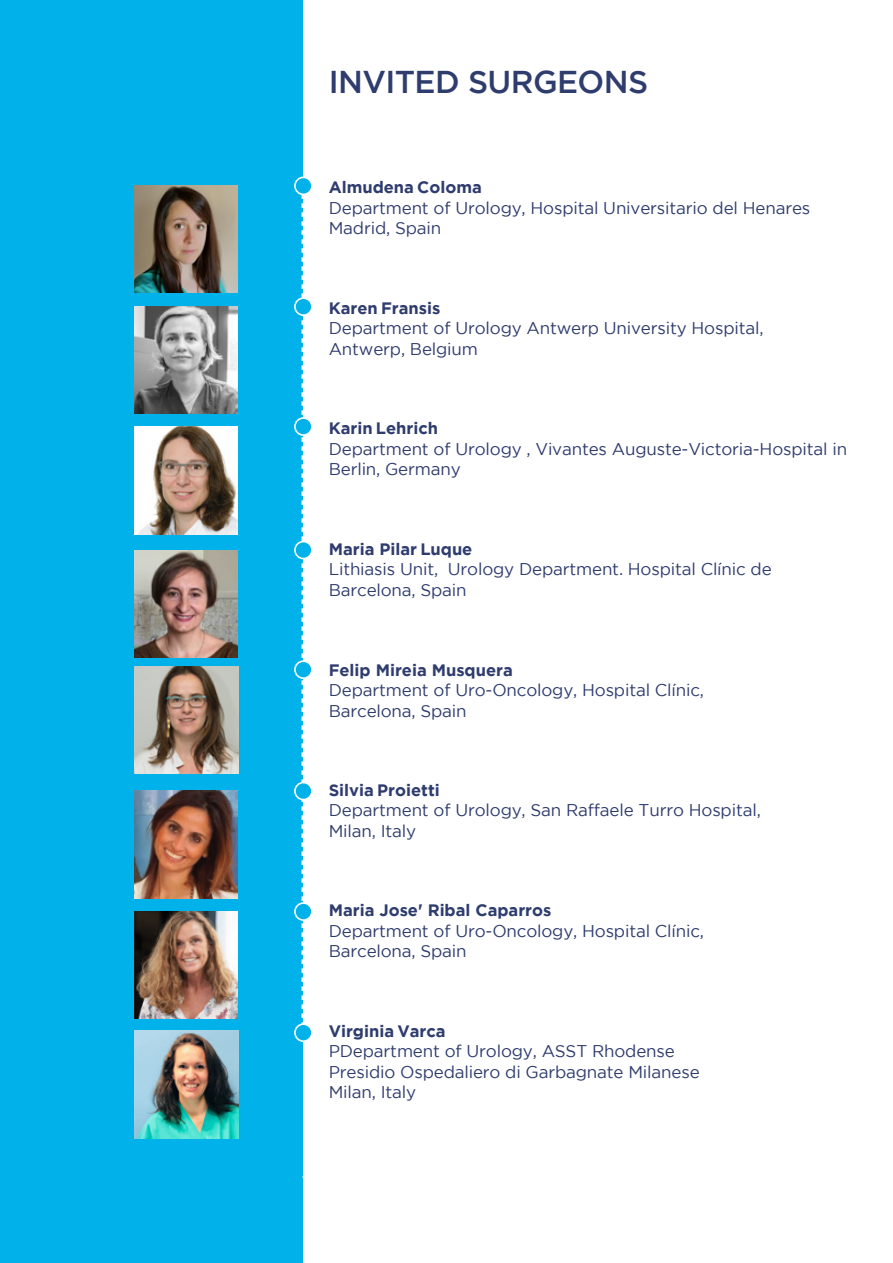
<style>
.page{position:relative;width:893px;height:1263px;background:#fff}
.page>*{position:absolute;margin:0;border:0;box-sizing:border-box;transform-origin:0 0}
.t1{font:500 31.5px "Gotham";letter-spacing:-.02em;color:#2e3c6e}
.t2{font:16.95px/20.4px "Gotham";letter-spacing:-.01em;color:#2e3c6e}
.t3{font:700 16.5px "Gotham";color:#2e3c6e}
</style>
<div class="page">
<div style="left:0;top:0;width:303px;height:1263px;background:#00b2e9"></div>
<svg style="left:301px;top:195px;width:2px;height:828px"></svg>
<div style="left:295px;top:177px;width:17px;height:17px;background:#00b2e9;border-radius:50%"></div>
<div style="left:294px;top:177px;width:19px;height:18px;border:2px solid #fff;border-radius:50%"></div>
<div style="left:295px;top:298px;width:17px;height:17px;background:#00b2e9;border-radius:50%"></div>
<div style="left:294px;top:297px;width:19px;height:19px;border:2px solid #fff;border-radius:50%"></div>
<div style="left:295px;top:418px;width:17px;height:17px;background:#00b2e9;border-radius:50%"></div>
<div style="left:294px;top:417px;width:19px;height:19px;border:2px solid #fff;border-radius:50%"></div>
<div style="left:295px;top:542px;width:17px;height:16px;background:#00b2e9;border-radius:50%"></div>
<div style="left:294px;top:541px;width:19px;height:18px;border:2px solid #fff;border-radius:50%"></div>
<div style="left:295px;top:661px;width:17px;height:17px;background:#00b2e9;border-radius:50%"></div>
<div style="left:294px;top:660px;width:19px;height:19px;border:2px solid #fff;border-radius:50%"></div>
<div style="left:295px;top:782px;width:17px;height:17px;background:#00b2e9;border-radius:50%"></div>
<div style="left:294px;top:782px;width:19px;height:18px;border:2px solid #fff;border-radius:50%"></div>
<div style="left:295px;top:903px;width:17px;height:17px;background:#00b2e9;border-radius:50%"></div>
<div style="left:294px;top:902px;width:19px;height:19px;border:2px solid #fff;border-radius:50%"></div>
<div style="left:295px;top:1024px;width:17px;height:17px;background:#00b2e9;border-radius:50%"></div>
<div style="left:294px;top:1023px;width:19px;height:19px;border:2px solid #fff;border-radius:50%"></div>
<img style="left:135px;top:307px;width:103px;height:107px">
<img style="left:135px;top:185px;width:103px;height:107px">
<img style="left:135px;top:667px;width:103px;height:107px">
<img style="left:135px;top:911px;width:103px;height:108px">
<img style="left:135px;top:791px;width:103px;height:107px">
<img style="left:135px;top:1031px;width:103px;height:107px">
<img style="left:134px;top:426px;width:104px;height:108px">
<img style="left:134px;top:551px;width:104px;height:107px">
<h1 class="t1" style="left:329px;top:64px;width:321px">INVITED SURGEONS</h1>
<p class="t3" style="left:329px;top:178px;width:155px">Almudena Coloma</p>
<p class="t2" style="left:329px;top:197px;width:483px">Department of Urology, Hospital Universitario del Henares<br>Madrid, Spain</p>
<p class="t3" style="left:329px;top:299px;width:113px">Karen Fransis</p>
<p class="t2" style="left:329px;top:318px;width:436px">Department of Urology Antwerp University Hospital,<br>Antwerp, Belgium</p>
<p class="t3" style="left:329px;top:419px;width:111px">Karin Lehrich</p>
<p class="t2" style="left:329px;top:438px;width:520px">Department of Urology , Vivantes Auguste-Victoria-Hospital in<br>Berlin, Germany</p>
<p class="t3" style="left:329px;top:540px;width:145px">Maria Pilar Luque</p>
<p class="t2" style="left:329px;top:559px;width:445px">Lithiasis Unit, Urology Department. Hospital Clínic de<br>Barcelona, Spain</p>
<p class="t3" style="left:329px;top:661px;width:186px">Felip Mireia Musquera</p>
<p class="t2" style="left:329px;top:680px;width:377px">Department of Uro-Oncology, Hospital Clínic,<br>Barcelona, Spain</p>
<p class="t3" style="left:329px;top:780px;width:113px">Silvia Proietti</p>
<p class="t2" style="left:329px;top:800px;width:434px">Department of Urology, San Raffaele Turro Hospital,<br>Milan, Italy</p>
<p class="t3" style="left:329px;top:901px;width:224px">Maria Jose' Ribal Caparros</p>
<p class="t2" style="left:329px;top:920px;width:377px">Department of Uro-Oncology, Hospital Clínic,<br>Barcelona, Spain</p>
<p class="t3" style="left:329px;top:1021px;width:118px">Virginia Varca</p>
<p class="t2" style="left:329px;top:1041px;width:372px">PDepartment of Urology, ASST Rhodense<br>Presidio Ospedaliero di Garbagnate Milanese<br>Milan, Italy</p>
</div>
